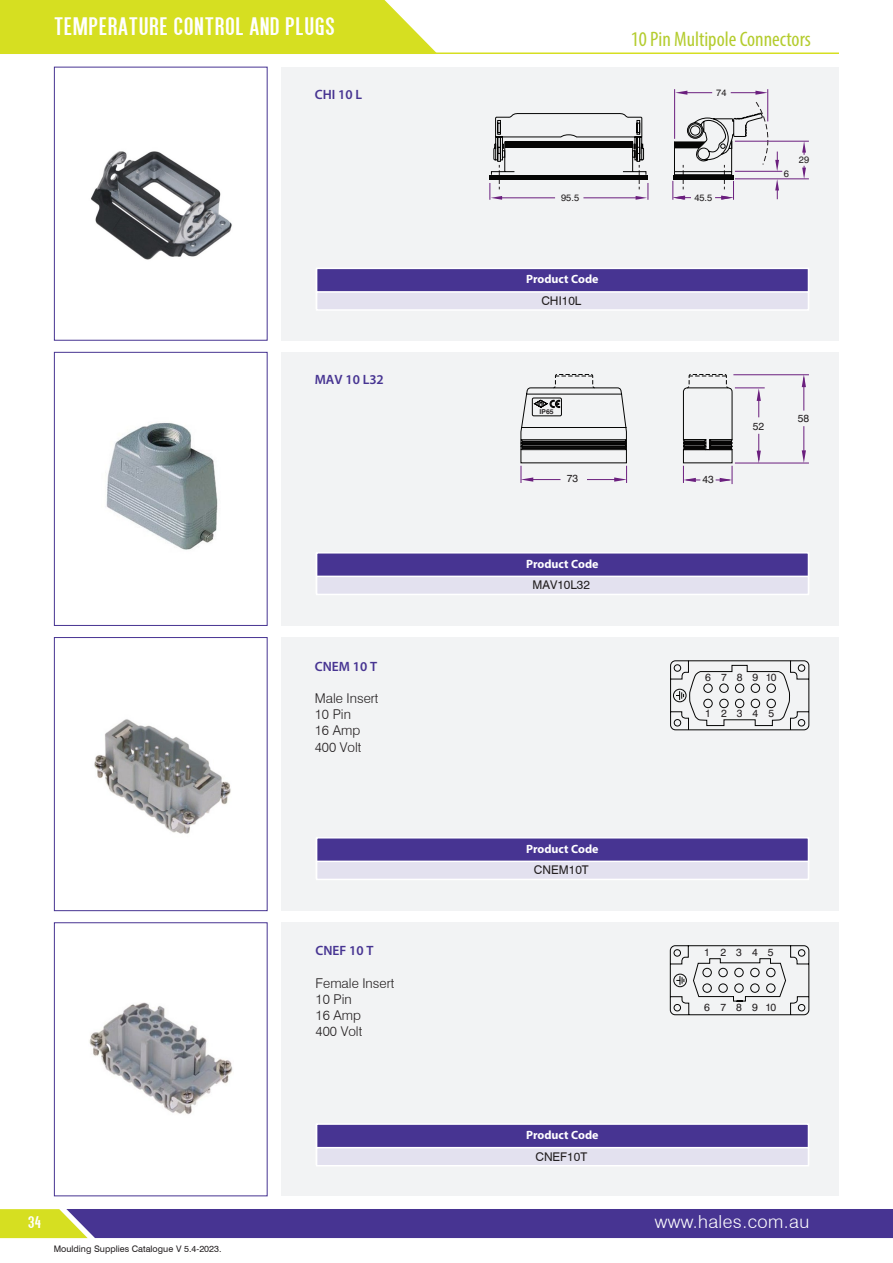
<style>
.page{position:relative;width:893px;height:1263px;background:#fff}
.page>*{position:absolute;margin:0;border:0;box-sizing:border-box;transform-origin:0 0}
.t1{font:27px "Alegre Sans";letter-spacing:.04em;color:#fff}
.t2{font:condensed 21px "Myriad Pro";color:#b4cc2e}
.t3{font:300 18px "Swiss 721 BT";letter-spacing:.025em;color:#fff}
.t4{font:18px "Alegre Sans";color:#fff}
.t5{font:300 13.5px/16.2px "Swiss 721 BT";color:#231f20}
.t6{font:600 13.5px "Myriad Pro";color:#473492}
.t7{font:700 12px "Myriad Pro";color:#fff}
.t8{font:12px "Swiss 721 BT";color:#231f20}
.t9{font:10.5px "Swiss 721 BT";letter-spacing:.95em;color:#231f20}
.t10{font:10.35px "Swiss 721 BT";color:#231f20}
.t11{font:9.45px "Swiss 721 BT";color:#231f20}
.t12{font:9px "Swiss 721 BT";color:#231f20}
.t13{font:700 6.75px "Swiss 721 BT";color:#231f20}
</style>
<div class="page">
<svg style="left:0;top:1209px;width:893px;height:29px;background:#54438a"></svg>
<div style="left:0;top:0;width:436px;height:52px;background:#d6df21"></div>
<div style="left:54px;top:67px;width:214px;height:274px;border:1px solid #473492"></div>
<div style="left:54px;top:352px;width:214px;height:274px;border:1px solid #473492"></div>
<div style="left:54px;top:637px;width:214px;height:274px;border:1px solid #473492"></div>
<div style="left:54px;top:922px;width:214px;height:274px;border:1px solid #473492"></div>
<div style="left:282px;top:67px;width:557px;height:274px;background:#f2f3f4"></div>
<div style="left:282px;top:352px;width:557px;height:274px;background:#f2f3f4"></div>
<div style="left:282px;top:637px;width:557px;height:274px;background:#f2f3f4"></div>
<div style="left:282px;top:922px;width:557px;height:274px;background:#f2f3f4"></div>
<hr style="left:0;top:52px;width:839px;height:2px;background:#d6df21">
<div style="left:316px;top:268px;width:493px;height:25px;background:#473492;border:2px solid #fff"></div>
<div style="left:316px;top:291px;width:493px;height:20px;background:#e3e1ef;border:2px solid #fff"></div>
<hr style="left:674px;top:89px;width:1px;height:50px;background:#6b1f7e">
<hr style="left:767px;top:89px;width:1px;height:32px;background:#6b1f7e">
<svg style="left:731px;top:91px;width:37px;height:4px"></svg>
<svg style="left:802px;top:166px;width:4px;height:12px"></svg>
<svg style="left:802px;top:142px;width:4px;height:13px"></svg>
<svg style="left:675px;top:91px;width:37px;height:4px"></svg>
<hr style="left:735px;top:141px;width:74px;height:1px;background:#6b1f7e">
<hr style="left:735px;top:171px;width:47px;height:1px;background:#6b1f7e">
<hr style="left:735px;top:178px;width:74px;height:1px;background:#6b1f7e">
<svg style="left:490px;top:102px;width:289px;height:98px"></svg>
<img style="left:91px;top:151px;width:141px;height:109px">
<svg style="left:757px;top:388px;width:4px;height:29px"></svg>
<svg style="left:802px;top:375px;width:4px;height:12px"></svg>
<hr style="left:803px;top:378px;width:1px;height:33px;background:#6b1f7e">
<svg style="left:802px;top:450px;width:4px;height:13px"></svg>
<hr style="left:803px;top:426px;width:1px;height:30px;background:#6b1f7e">
<svg style="left:757px;top:434px;width:4px;height:29px"></svg>
<hr style="left:733px;top:374px;width:76px;height:1px;background:#6b1f7e">
<hr style="left:735px;top:463px;width:74px;height:1px;background:#6b1f7e">
<hr style="left:735px;top:387px;width:30px;height:1px;background:#6b1f7e">
<svg style="left:521px;top:374px;width:212px;height:110px"></svg>
<img style="left:106px;top:423px;width:112px;height:127px">
<div style="left:316px;top:552px;width:493px;height:25px;background:#473492;border:2px solid #fff"></div>
<div style="left:316px;top:576px;width:493px;height:19px;background:#e3e1ef;border:2px solid #fff"></div>
<div style="left:316px;top:837px;width:493px;height:25px;background:#473492;border:2px solid #fff"></div>
<div style="left:316px;top:861px;width:493px;height:19px;background:#e3e1ef;border:2px solid #fff"></div>
<svg style="left:670px;top:660px;width:139px;height:70px"></svg>
<img style="left:94px;top:719px;width:137px;height:115px">
<div style="left:316px;top:1123px;width:493px;height:26px;background:#473492;border:2px solid #fff"></div>
<div style="left:316px;top:1147px;width:493px;height:19px;background:#e3e1ef;border:2px solid #fff"></div>
<svg style="left:670px;top:945px;width:139px;height:70px"></svg>
<img style="left:89px;top:1002px;width:144px;height:113px">
<h1 class="t1" style="left:54px;top:10px;width:282px">TEMPERATURE CONTROL AND PLUGS</h1>
<p class="t6" style="left:315px;top:85px;width:49px">CHI 10 L</p>
<p class="t6" style="left:315px;top:371px;width:71px">MAV 10 L32</p>
<p class="t6" style="left:315px;top:657px;width:64px">CNEM 10 T</p>
<p class="t5" style="left:315px;top:690px;width:65px">Male Insert<br>10 Pin<br>16 Amp<br>400 Volt</p>
<p class="t6" style="left:316px;top:942px;width:60px">CNEF 10 T</p>
<p class="t5" style="left:316px;top:975px;width:80px">Female Insert<br>10 Pin<br>16 Amp<br>400 Volt</p>
<h2 class="t2" style="left:631px;top:27px;width:182px">10 Pin Multipole Connectors</h2>
<p class="t11" style="left:561px;top:192px;width:20px">95.5</p>
<p class="t7" style="left:526px;top:272px;width:74px">Product Code</p>
<p class="t8" style="left:541px;top:293px;width:41px">CHI10L</p>
<p class="t11" style="left:716px;top:87px;width:12px">74</p>
<p class="t11" style="left:694px;top:191px;width:20px">45.5</p>
<p class="t11" style="left:784px;top:168px;width:7px">6</p>
<p class="t11" style="left:799px;top:154px;width:12px">29</p>
<p class="t13" style="left:539px;top:407px;width:16px">IP65</p>
<p class="t10" style="left:567px;top:472px;width:13px">73</p>
<p class="t10" style="left:702px;top:473px;width:13px">43</p>
<p class="t7" style="left:526px;top:556px;width:74px">Product Code</p>
<p class="t8" style="left:533px;top:578px;width:59px">MAV10L32</p>
<p class="t10" style="left:753px;top:420px;width:13px">52</p>
<p class="t10" style="left:798px;top:412px;width:13px">58</p>
<p class="t9" style="left:705px;top:671px;width:73px">678910</p>
<p class="t9" style="left:705px;top:706px;width:70px">12345</p>
<p class="t7" style="left:526px;top:841px;width:74px">Product Code</p>
<p class="t8" style="left:534px;top:863px;width:56px">CNEM10T</p>
<p class="t7" style="left:526px;top:1127px;width:74px">Product Code</p>
<p class="t8" style="left:535px;top:1149px;width:53px">CNEF10T</p>
<p class="t9" style="left:704px;top:946px;width:71px">12345</p>
<p class="t9" style="left:704px;top:1001px;width:74px">678910</p>
<h3 class="t4" style="left:28px;top:1211px;width:14px">34</h3>
<h3 class="t3" style="left:655px;top:1210px;width:156px">www.hales.com.au</h3>
<p class="t12" style="left:54px;top:1243px;width:169px">Moulding Supplies Catalogue V 5.4-2023.</p>
</div>
